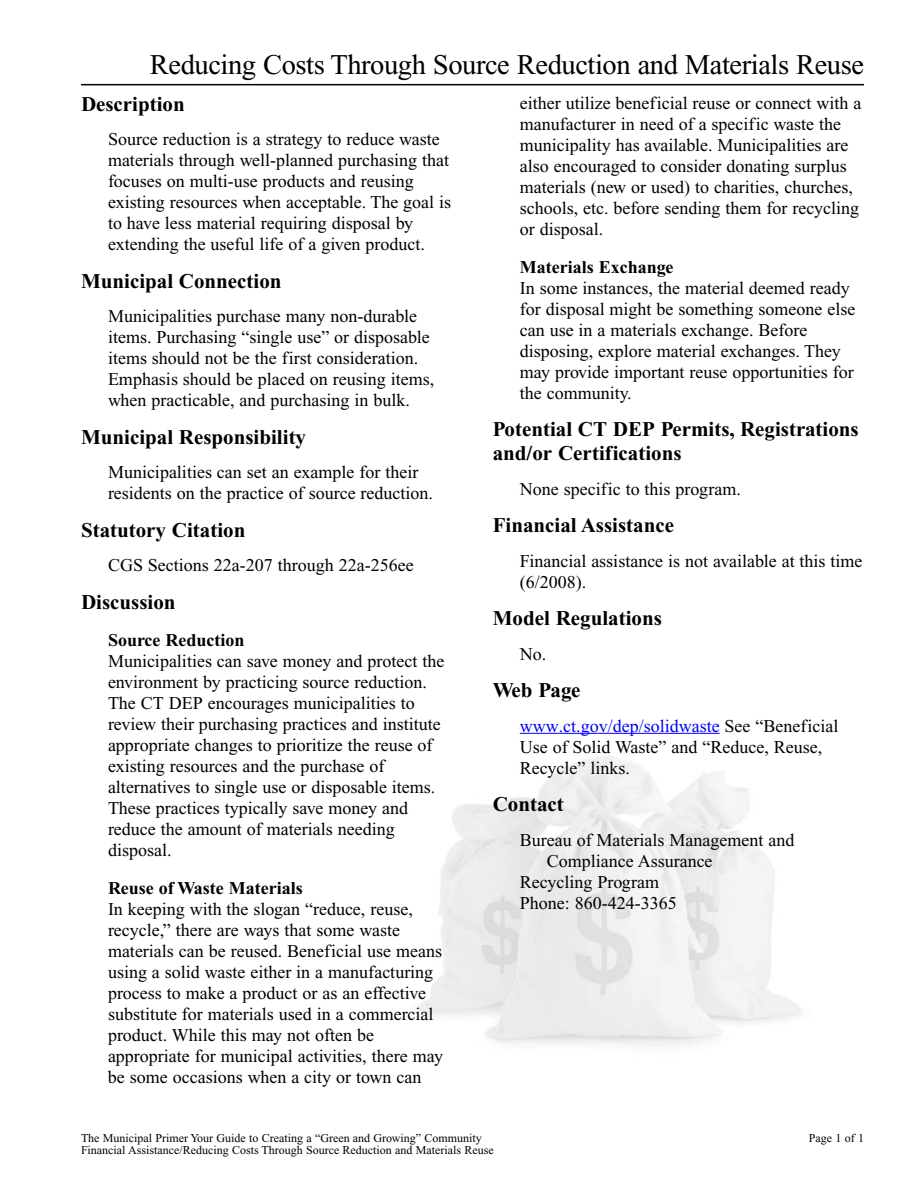
<style>
.page{position:relative;width:918px;height:1188px;background:#fff}
.page>*{position:absolute;margin:0;border:0;box-sizing:border-box;transform-origin:0 0}
.t1{font:28.5px "Times New Roman";letter-spacing:-.015em;color:#000}
.t2{font:700 21px/24px "Times New Roman";color:#000}
.t3{font:18px/21px "Times New Roman";color:#000}
.t4{font:700 18px "Times New Roman";color:#000}
.t5{font:12px "Times New Roman";color:#000}
.s1{color:#00f}
</style>
<div class="page">
<img style="left:418px;top:756px;width:383px;height:290px">
<hr style="left:520px;top:733px;width:39px;height:1px;background:#00f">
<hr style="left:559px;top:733px;width:40px;height:1px;background:#00f">
<hr style="left:599px;top:733px;width:93px;height:1px;background:#00f">
<svg style="left:692px;top:733px;width:28px;height:1px"></svg>
<hr style="left:81px;top:84px;width:783px;height:1px;background:#000">
<h1 class="t1" style="left:150px;top:54px;width:716px">Reducing Costs Through Source Reduction and Materials Reuse</h1>
<p class="t2" style="left:81px;top:94px;width:105px">Description</p>
<p class="t3" style="left:108px;top:130px;width:345px">Source reduction is a strategy to reduce waste materials through well-planned purchasing that focuses on multi-use products and reusing existing resources when acceptable. The goal is to have less material requiring disposal by extending the useful life of a given product.</p>
<p class="t2" style="left:81px;top:271px;width:202px">Municipal Connection</p>
<p class="t3" style="left:108px;top:307px;width:328px">Municipalities purchase many non-durable items. Purchasing “single use” or disposable items should not be the first consideration.<br>Emphasis should be placed on reusing items, when practicable, and purchasing in bulk.</p>
<p class="t2" style="left:81px;top:427px;width:227px">Municipal Responsibility</p>
<p class="t3" style="left:108px;top:463px;width:327px">Municipalities can set an example for their residents on the practice of source reduction.</p>
<p class="t2" style="left:81px;top:520px;width:166px">Statutory Citation</p>
<p class="t3" style="left:108px;top:556px;width:307px">CGS Sections 22a-207 through 22a-256ee</p>
<p class="t2" style="left:81px;top:592px;width:96px">Discussion</p>
<p class="t4" style="left:108px;top:634px;width:138px">Source Reduction</p>
<p class="t3" style="left:108px;top:652px;width:338px">Municipalities can save money and protect the environment by practicing source reduction.<br>The CT DEP encourages municipalities to review their purchasing practices and institute appropriate changes to prioritize the reuse of existing resources and the purchase of alternatives to single use or disposable items.<br>These practices typically save money and reduce the amount of materials needing disposal.</p>
<p class="t4" style="left:108px;top:882px;width:196px">Reuse of Waste Materials</p>
<p class="t3" style="left:108px;top:900px;width:337px">In keeping with the slogan “reduce, reuse, recycle,” there are ways that some waste materials can be reused. Beneficial use means using a solid waste either in a manufacturing process to make a product or as an effective substitute for materials used in a commercial product. While this may not often be appropriate for municipal activities, there may be some occasions when a city or town can</p>
<p class="t3" style="left:520px;top:94px;width:343px">either utilize beneficial reuse or connect with a manufacturer in need of a specific waste the municipality has available. Municipalities are also encouraged to consider donating surplus materials (new or used) to charities, churches, schools, etc. before sending them for recycling or disposal.</p>
<p class="t4" style="left:520px;top:261px;width:155px">Materials Exchange</p>
<p class="t3" style="left:520px;top:279px;width:337px">In some instances, the material deemed ready for disposal might be something someone else can use in a materials exchange. Before disposing, explore material exchanges. They may provide important reuse opportunities for the community.</p>
<p class="t2" style="left:493px;top:419px;width:368px">Potential CT DEP Permits, Registrations and/or Certifications</p>
<p class="t3" style="left:520px;top:480px;width:223px">None specific to this program.</p>
<p class="t2" style="left:493px;top:515px;width:183px">Financial Assistance</p>
<p class="t3" style="left:520px;top:552px;width:344px">Financial assistance is not available at this time (6/2008).</p>
<p class="t2" style="left:493px;top:608px;width:171px">Model Regulations</p>
<p class="t3" style="left:520px;top:645px;width:28px">No.</p>
<p class="t2" style="left:493px;top:680px;width:89px">Web Page</p>
<p class="t3" style="left:520px;top:717px;width:320px"><span class="s1">www.ct.gov/dep/solidwaste</span> See “Beneficial<br>Use of Solid Waste” and “Reduce, Reuse,<br>Recycle” links.</p>
<p class="t2" style="left:493px;top:794px;width:73px">Contact</p>
<p class="t3" style="left:520px;top:831px;width:276px">Bureau of Materials Management and</p>
<p class="t3" style="left:547px;top:852px;width:167px">Compliance Assurance</p>
<p class="t3" style="left:520px;top:873px;width:141px">Recycling Program</p>
<p class="t3" style="left:520px;top:894px;width:158px">Phone: 860-424-3365</p>
<p class="t5" style="left:81px;top:1134px;width:402px">The Municipal Primer Your Guide to Creating a “Green and Growing” Community</p>
<p class="t5" style="left:809px;top:1134px;width:57px">Page 1 of 1</p>
<p class="t5" style="left:81px;top:1146px;width:414px">Financial Assistance/Reducing Costs Through Source Reduction and Materials Reuse</p>
</div>
